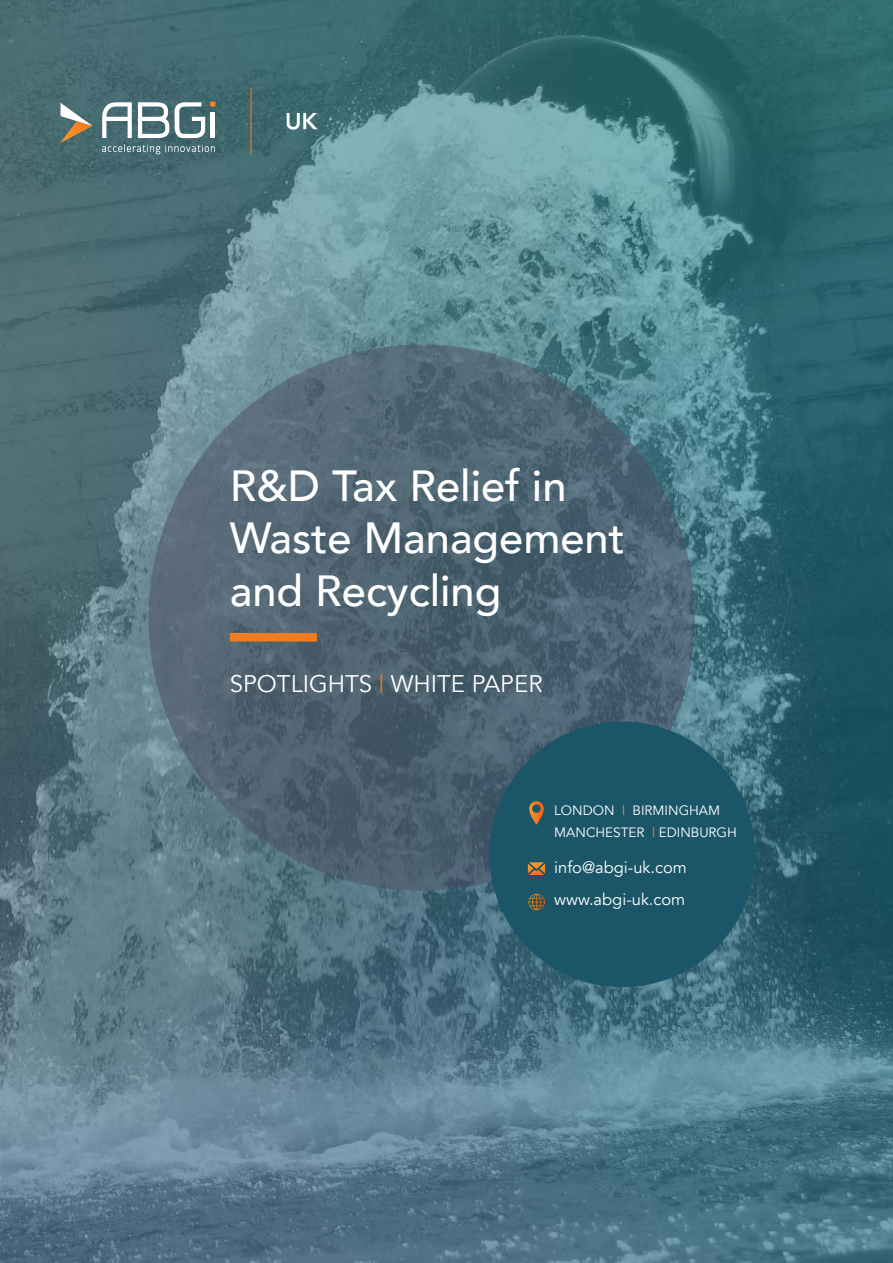
<style>
.page{position:relative;width:893px;height:1263px;background:#fff}
.page>*{position:absolute;margin:0;border:0;box-sizing:border-box;transform-origin:0 0}
.t1{font:500 43.5px/52.2px "Avenir";color:#fff}
.t2{font:24px "Avenir";color:#fff}
.t3{font:16.5px/31.5px "Avenir";color:#fff}
.t4{font:13.5px/22.5px "Avenir";color:#fff}
.s1{color:#f07d21}
.s2{color:#f79323}
</style>
<div class="page">
<img style="left:0;top:0;width:893px;height:1263px">
<svg style="left:149px;top:344px;width:546px;height:547px;background:#4f6472"></svg>
<svg style="left:138px;top:102px;width:31px;height:36px"></svg>
<svg style="left:102px;top:102px;width:30px;height:36px"></svg>
<svg style="left:175px;top:102px;width:40px;height:36px"></svg>
<svg style="left:102px;top:144px;width:113px;height:10px"></svg>
<img style="left:60px;top:121px;width:33px;height:22px">
<svg style="left:61px;top:103px;width:32px;height:23px"></svg>
<hr style="left:251px;top:88px;width:1px;height:66px;background:#f58223">
<svg style="left:287px;top:113px;width:30px;height:17px"></svg>
<div style="left:230px;top:633px;width:87px;height:8px;background:#f07d21"></div>
<div style="left:489px;top:721px;width:266px;height:266px;background:#1a5668;border-radius:50%"></div>
<img style="left:529px;top:862px;width:15px;height:13px">
<svg style="left:528px;top:863px;width:17px;height:11px"></svg>
<img style="left:529px;top:801px;width:15px;height:24px">
<svg style="left:528px;top:893px;width:17px;height:17px"></svg>
<p class="t1" style="left:230px;top:465px;width:397px">R&amp;D Tax Relief in<br>Waste Management and Recycling</p>
<p class="t2" style="left:230px;top:673px;width:314px">SPOTLIGHTS <span class="s1">|</span> WHITE PAPER</p>
<p class="t4" style="left:554px;top:800px;width:184px">LONDON <span class="s2">|</span> BIRMINGHAM<br>MANCHESTER <span class="s2">|</span> EDINBURGH</p>
<p class="t3" style="left:554px;top:853px;width:134px">info@abgi-uk.com www.abgi-uk.com</p>
</div>
